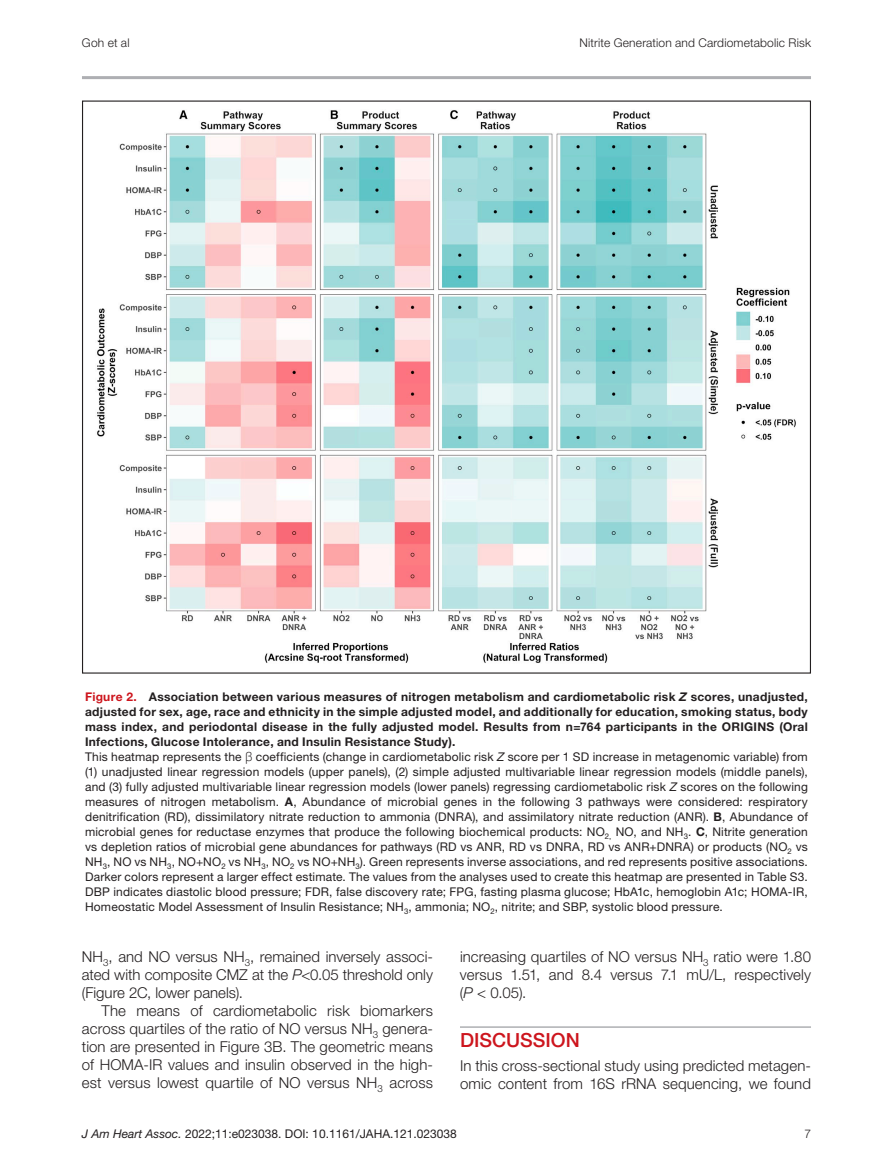
<style>
.page{position:relative;width:893px;height:1174px;background:#fff}
.page>*{position:absolute;margin:0;border:0;box-sizing:border-box;transform-origin:0 0}
.t1{font:500 19.5px "Helvetica Neue LT Std";color:#cd151d}
.t2{font:300 15px/18px "Helvetica Neue LT Std";letter-spacing:.005em;color:#231f20;text-align:justify}
.t3{font:12px/15px "Helvetica Neue LT Std";letter-spacing:.015em;color:#231f20}
.t4{font:300 12px "Helvetica Neue LT Std";letter-spacing:.015em;color:#231f20}
.s1{font-weight:700;color:#cd151d}
.s2{font-weight:700}
.s3{font-weight:700;font-style:italic}
.s4{font-family:"Noto Sans";font-weight:300}
.s5{font-style:italic}
</style>
<div class="page">
<hr style="left:460px;top:1026px;width:351px;height:1px;background:#aeafb3">
<img style="left:97px;top:110px;width:699px;height:553px">
<hr style="left:82px;top:76px;width:729px;height:3px;background:#aeafb3">
<p class="t4" style="left:82px;top:35px;width:49px">Goh et al</p>
<p class="t4" style="left:580px;top:35px;width:233px">Nitrite Generation and Cardiometabolic Risk</p>
<p class="t3" style="left:85px;top:689px;width:724px"><span class="s1">Figure 2.</span> <span class="s2">Association between various measures of nitrogen metabolism and cardiometabolic risk</span> <span class="s3">Z</span> <span class="s2">scores, unadjusted, adjusted for sex, age, race and ethnicity in the simple adjusted model, and additionally for education, smoking status, body mass index, and periodontal disease in the fully adjusted model. Results from n=764 participants in the ORIGINS (Oral Infections, Glucose Intolerance, and Insulin Resistance Study).<br></span>This heatmap represents the <span class="s4">β</span> coefficients (change in cardiometabolic risk <span class="s5">Z</span> score per 1 SD increase in metagenomic variable) from (1) unadjusted linear regression models (upper panels), (2) simple adjusted multivariable linear regression models (middle panels), and (3) fully adjusted multivariable linear regression models (lower panels) regressing cardiometabolic risk <span class="s5">Z</span> scores on the following measures of nitrogen metabolism. <span class="s2">A</span>, Abundance of microbial genes in the following 3 pathways were considered: respiratory denitrification (RD), dissimilatory nitrate reduction to ammonia (DNRA), and assimilatory nitrate reduction (ANR). <span class="s2">B</span>, Abundance of microbial genes for reductase enzymes that produce the following biochemical products: NO<sub>2,</sub> NO, and NH<sub>3</sub>. <span class="s2">C</span>, Nitrite generation vs depletion ratios of microbial gene abundances for pathways (RD vs ANR, RD vs DNRA, RD vs ANR+DNRA) or products (NO<sub>2</sub> vs NH<sub>3</sub>, NO vs NH<sub>3</sub>, NO+NO<sub>2</sub> vs NH<sub>3</sub>, NO<sub>2</sub> vs NO+NH<sub>3</sub>). Green represents inverse associations, and red represents positive associations.<br>Darker colors represent a larger effect estimate. The values from the analyses used to create this heatmap are presented in Table S3.<br>DBP indicates diastolic blood pressure; FDR, false discovery rate; FPG, fasting plasma glucose; HbA1c, hemoglobin A1c; HOMA-IR, Homeostatic Model Assessment of Insulin Resistance; NH<sub>3</sub>, ammonia; NO<sub>2</sub>, nitrite; and SBP, systolic blood pressure.</p>
<p class="t2" style="left:82px;top:947px;width:352px">NH<sub>3</sub>, and NO versus NH<sub>3</sub>, remained inversely associ&shy;ated with composite CMZ at the <span class="s5">P</span>&lt;0.05 threshold only (Figure 2C, lower panels).</p>
<p class="t2" style="left:82px;top:1001px;width:352px;text-indent:20px">The means of cardiometabolic risk biomarkers across quartiles of the ratio of NO versus NH<sub>3</sub> genera&shy;tion are presented in Figure 3B. The geometric means of HOMA-IR values and insulin observed in the high&shy;est versus lowest quartile of NO versus NH<sub>3</sub> across</p>
<p class="t2" style="left:460px;top:947px;width:353px">increasing quartiles of NO versus NH<sub>3</sub> ratio were 1.80 versus 1.51, and 8.4 versus 7.1 mU/L, respectively (<span class="s5">P</span> &lt; 0.05).</p>
<h1 class="t1" style="left:460px;top:1028px;width:121px">DISCUSSION</h1>
<p class="t2" style="left:460px;top:1056px;width:352px">In this cross-sectional study using predicted metagen&shy;omic content from 16S rRNA sequencing, we found</p>
<p class="t3" style="left:82px;top:1126px;width:376px"><span class="s5">J Am Heart Assoc.</span> 2022;11:e023038. DOI: 10.1161/JAHA.121.023038</p>
<p class="t4" style="left:804px;top:1126px;width:8px">7</p>
</div>
